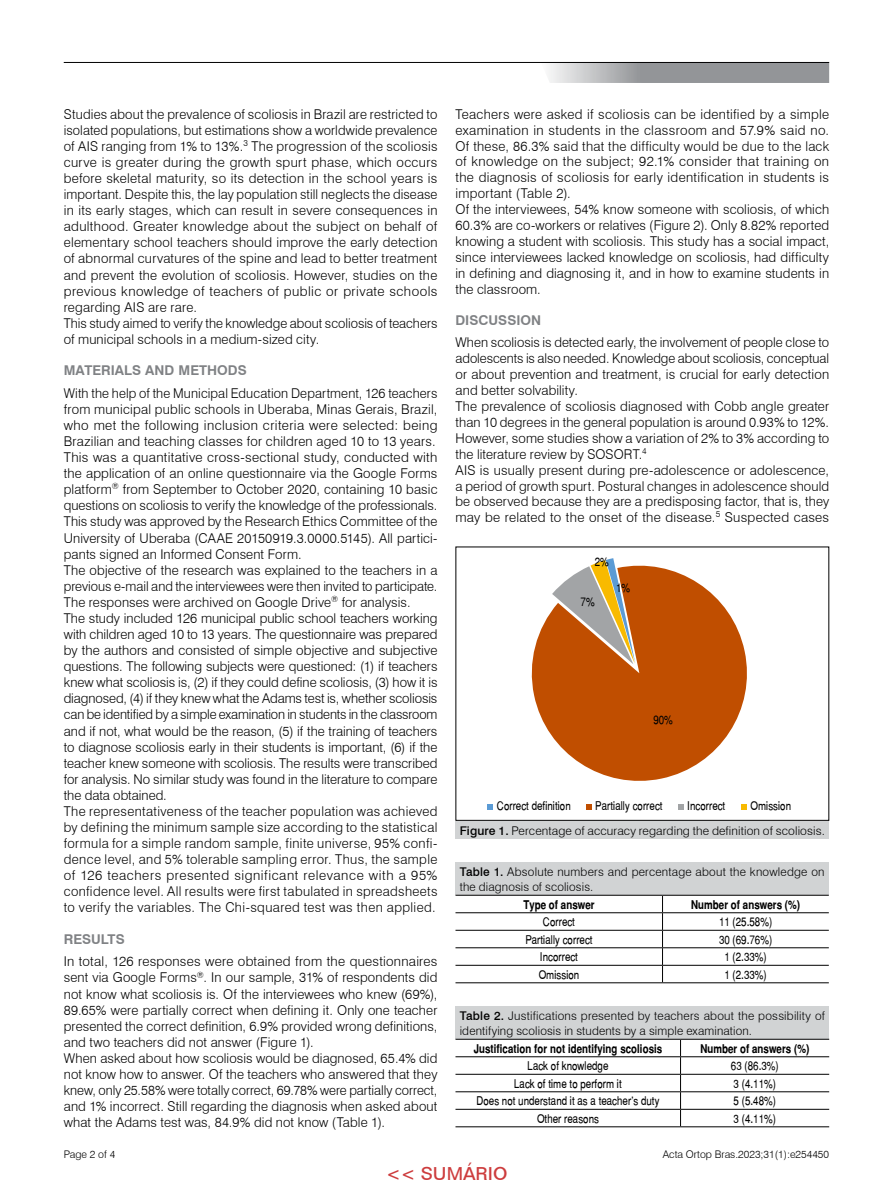
<style>
.page{position:relative;width:893px;height:1191px;background:#fff}
.page>*{position:absolute;margin:0;border:0;box-sizing:border-box;transform-origin:0 0}
.t1{font:500 18px "Folio BT";color:#cd3c3d}
.t2{font:300 13.5px/16px "Swiss 721 BT";letter-spacing:.01em;color:#000}
.t3{font:700 13.5px "Swiss 721 BT";color:#808285}
.t4{font:300 12px/15px "Swiss 721 BT";letter-spacing:.015em;color:#000}
.t5{font:12px "Helvetica Narrow";color:#000}
.t6{font:700 12px "Helvetica Narrow";color:#000}
.t7{font:300 10.5px "Swiss 721 BT";color:#000}
.s1{font-weight:500}
</style>
<div class="page">
<svg style="left:549px;top:63px;width:280px;height:20px;background:#a3a4a7"></svg>
<hr style="left:64px;top:62px;width:765px;height:1px;background:#000">
<div style="left:455px;top:862px;width:374px;height:33px;background:#d1d3d4"></div>
<hr style="left:455px;top:930px;width:207px;height:1px;background:#000">
<hr style="left:662px;top:930px;width:167px;height:1px;background:#000">
<hr style="left:455px;top:947px;width:207px;height:1px;background:#000">
<hr style="left:662px;top:947px;width:167px;height:1px;background:#000">
<hr style="left:455px;top:965px;width:207px;height:1px;background:#000">
<hr style="left:662px;top:965px;width:167px;height:1px;background:#000">
<svg style="left:662px;top:896px;width:1px;height:86px"></svg>
<hr style="left:455px;top:982px;width:207px;height:1px;background:#000">
<hr style="left:662px;top:982px;width:167px;height:1px;background:#000">
<hr style="left:455px;top:895px;width:207px;height:1px;background:#000">
<hr style="left:662px;top:895px;width:167px;height:1px;background:#000">
<hr style="left:455px;top:912px;width:207px;height:1px;background:#000">
<hr style="left:662px;top:912px;width:167px;height:1px;background:#000">
<div style="left:455px;top:1006px;width:374px;height:33px;background:#d1d3d4"></div>
<hr style="left:455px;top:1074px;width:225px;height:1px;background:#000">
<hr style="left:680px;top:1074px;width:149px;height:1px;background:#000">
<hr style="left:455px;top:1091px;width:225px;height:1px;background:#000">
<hr style="left:680px;top:1091px;width:149px;height:1px;background:#000">
<hr style="left:455px;top:1109px;width:225px;height:1px;background:#000">
<hr style="left:680px;top:1109px;width:149px;height:1px;background:#000">
<svg style="left:680px;top:1040px;width:1px;height:86px"></svg>
<hr style="left:455px;top:1056px;width:225px;height:1px;background:#000">
<hr style="left:680px;top:1056px;width:149px;height:1px;background:#000">
<hr style="left:455px;top:1126px;width:225px;height:1px;background:#000">
<hr style="left:680px;top:1126px;width:149px;height:1px;background:#000">
<hr style="left:455px;top:1039px;width:225px;height:1px;background:#000">
<hr style="left:680px;top:1039px;width:149px;height:1px;background:#000">
<svg style="left:531px;top:565px;width:216px;height:216px;fill:#c04e00"></svg>
<svg style="left:552px;top:558px;width:83px;height:106px"></svg>
<svg style="left:488px;top:804px;width:5px;height:5px"></svg>
<svg style="left:586px;top:804px;width:5px;height:5px"></svg>
<svg style="left:678px;top:804px;width:5px;height:5px"></svg>
<svg style="left:741px;top:804px;width:6px;height:5px"></svg>
<div style="left:455px;top:821px;width:374px;height:18px;background:#d1d3d4"></div>
<p class="t2" style="left:64px;top:106px;width:375px">Studies about the prevalence of scoliosis in Brazil are restricted to isolated populations, but estimations show a worldwide prevalence of AIS ranging from 1% to 13%.<sup>3</sup> The progression of the scoliosis curve is greater during the growth spurt phase, which occurs before skeletal maturity, so its detection in the school years is important. Despite this, the lay population still neglects the disease in its early stages, which can result in severe consequences in adulthood. Greater knowledge about the subject on behalf of elementary school teachers should improve the early detection of abnormal curvatures of the spine and lead to better treatment and prevent the evolution of scoliosis. However, studies on the previous knowledge of teachers of public or private schools regarding AIS are rare.<br>This study aimed to verify the knowledge about scoliosis of teachers of municipal schools in a medium-sized city.</p>
<p class="t3" style="left:64px;top:362px;width:184px">MATERIALS AND METHODS</p>
<p class="t2" style="left:64px;top:385px;width:375px">With the help of the Municipal Education Department, 126 teachers from municipal public schools in Uberaba, Minas Gerais, Brazil, who met the following inclusion criteria were selected: being Brazilian and teaching classes for children aged 10 to 13 years.<br>This was a quantitative cross-sectional study, conducted with the application of an online questionnaire via the Google Forms platform<sup>®</sup> from September to October 2020, containing 10 basic questions on scoliosis to verify the knowledge of the professionals.<br>This study was approved by the Research Ethics Committee of the University of Uberaba (CAAE 20150919.3.0000.5145). All partici&shy;pants signed an Informed Consent Form.<br>The objective of the research was explained to the teachers in a previous e-mail and the interviewees were then invited to participate.<br>The responses were archived on Google Drive<sup>®</sup> for analysis.<br>The study included 126 municipal public school teachers working with children aged 10 to 13 years. The questionnaire was prepared by the authors and consisted of simple objective and subjective questions. The following subjects were questioned: (1) if teachers knew what scoliosis is, (2) if they could define scoliosis, (3) how it is diagnosed, (4) if they knew what the Adams test is, whether scoliosis can be identified by a simple examination in students in the classroom and if not, what would be the reason, (5) if the training of teachers to diagnose scoliosis early in their students is important, (6) if the teacher knew someone with scoliosis. The results were transcribed for analysis. No similar study was found in the literature to compare the data obtained.<br>The representativeness of the teacher population was achieved by defining the minimum sample size according to the statistical formula for a simple random sample, finite universe, 95% confi&shy;dence level, and 5% tolerable sampling error. Thus, the sample of 126 teachers presented significant relevance with a 95% confidence level. All results were first tabulated in spreadsheets to verify the variables. The Chi-squared test was then applied.</p>
<p class="t3" style="left:64px;top:931px;width:62px">RESULTS</p>
<p class="t2" style="left:64px;top:953px;width:375px">In total, 126 responses were obtained from the questionnaires sent via Google Forms<sup>®</sup>. In our sample, 31% of respondents did not know what scoliosis is. Of the interviewees who knew (69%), 89.65% were partially correct when defining it. Only one teacher presented the correct definition, 6.9% provided wrong definitions, and two teachers did not answer (Figure 1).<br>When asked about how scoliosis would be diagnosed, 65.4% did not know how to answer. Of the teachers who answered that they knew, only 25.58% were totally correct, 69.78% were partially correct, and 1% incorrect. Still regarding the diagnosis when asked about what the Adams test was, 84.9% did not know (Table 1).</p>
<p class="t7" style="left:64px;top:1147px;width:53px">Page 2 of 4</p>
<p class="t2" style="left:455px;top:106px;width:375px">Teachers were asked if scoliosis can be identified by a simple examination in students in the classroom and 57.9% said no.<br>Of these, 86.3% said that the difficulty would be due to the lack of knowledge on the subject; 92.1% consider that training on the diagnosis of scoliosis for early identification in students is important (Table 2).<br>Of the interviewees, 54% know someone with scoliosis, of which 60.3% are co-workers or relatives (Figure 2). Only 8.82% reported knowing a student with scoliosis. This study has a social impact, since interviewees lacked knowledge on scoliosis, had difficulty in defining and diagnosing it, and in how to examine students in the classroom.</p>
<p class="t3" style="left:455px;top:312px;width:87px">DISCUSSION</p>
<p class="t2" style="left:455px;top:334px;width:375px">When scoliosis is detected early, the involvement of people close to adolescents is also needed. Knowledge about scoliosis, conceptual or about prevention and treatment, is crucial for early detection and better solvability.<br>The prevalence of scoliosis diagnosed with Cobb angle greater than 10 degrees in the general population is around 0.93% to 12%.<br>However, some studies show a variation of 2% to 3% according to the literature review by SOSORT.<sup>4<br></sup>AIS is usually present during pre-adolescence or adolescence, a period of growth spurt. Postural changes in adolescence should be observed because they are a predisposing factor, that is, they may be related to the onset of the disease.<sup>5</sup> Suspected cases</p>
<p class="t5" style="left:595px;top:555px;width:16px">2%</p>
<p class="t5" style="left:581px;top:594px;width:16px">7%</p>
<p class="t5" style="left:616px;top:580px;width:16px">1%</p>
<p class="t5" style="left:653px;top:713px;width:21px">90%</p>
<p class="t5" style="left:497px;top:799px;width:75px">Correct definition</p>
<p class="t5" style="left:595px;top:799px;width:69px">Partially correct</p>
<p class="t5" style="left:687px;top:799px;width:40px">Incorrect</p>
<p class="t5" style="left:750px;top:799px;width:42px">Omission</p>
<p class="t4" style="left:460px;top:823px;width:367px"><span class="s1">Figure 1.</span> Percentage of accuracy regarding the definition of scoliosis.</p>
<p class="t4" style="left:460px;top:864px;width:366px"><span class="s1">Table 1.</span> Absolute numbers and percentage about the knowledge on the diagnosis of scoliosis.</p>
<p class="t6" style="left:523px;top:897px;width:73px">Type of answer</p>
<p class="t6" style="left:691px;top:897px;width:110px">Number of answers (%)</p>
<p class="t5" style="left:543px;top:914px;width:34px">Correct</p>
<p class="t5" style="left:719px;top:914px;width:55px">11 (25.58%)</p>
<p class="t5" style="left:525px;top:932px;width:69px">Partially correct</p>
<p class="t5" style="left:719px;top:932px;width:55px">30 (69.76%)</p>
<p class="t5" style="left:540px;top:949px;width:40px">Incorrect</p>
<p class="t5" style="left:724px;top:949px;width:44px">1 (2.33%)</p>
<p class="t5" style="left:539px;top:967px;width:42px">Omission</p>
<p class="t5" style="left:724px;top:967px;width:44px">1 (2.33%)</p>
<p class="t4" style="left:460px;top:1008px;width:367px"><span class="s1">Table 2.</span> Justifications presented by teachers about the possibility of identifying scoliosis in students by a simple examination.</p>
<p class="t6" style="left:474px;top:1041px;width:190px">Justification for not identifying scoliosis</p>
<p class="t6" style="left:700px;top:1041px;width:110px">Number of answers (%)</p>
<p class="t5" style="left:528px;top:1058px;width:82px">Lack of knowledge</p>
<p class="t5" style="left:731px;top:1058px;width:49px">63 (86.3%)</p>
<p class="t5" style="left:514px;top:1076px;width:109px">Lack of time to perform it</p>
<p class="t5" style="left:734px;top:1076px;width:44px">3 (4.11%)</p>
<p class="t5" style="left:476px;top:1093px;width:185px">Does not understand it as a teacher's duty</p>
<p class="t5" style="left:734px;top:1093px;width:44px">5 (5.48%)</p>
<p class="t5" style="left:537px;top:1111px;width:63px">Other reasons</p>
<p class="t5" style="left:734px;top:1111px;width:44px">3 (4.11%)</p>
<p class="t7" style="left:663px;top:1147px;width:168px">Acta Ortop Bras.2023;31(1):e254450</p>
<h1 class="t1" style="left:386px;top:1162px;width:123px">&lt;&lt; SUMÁRIO</h1>
</div>
